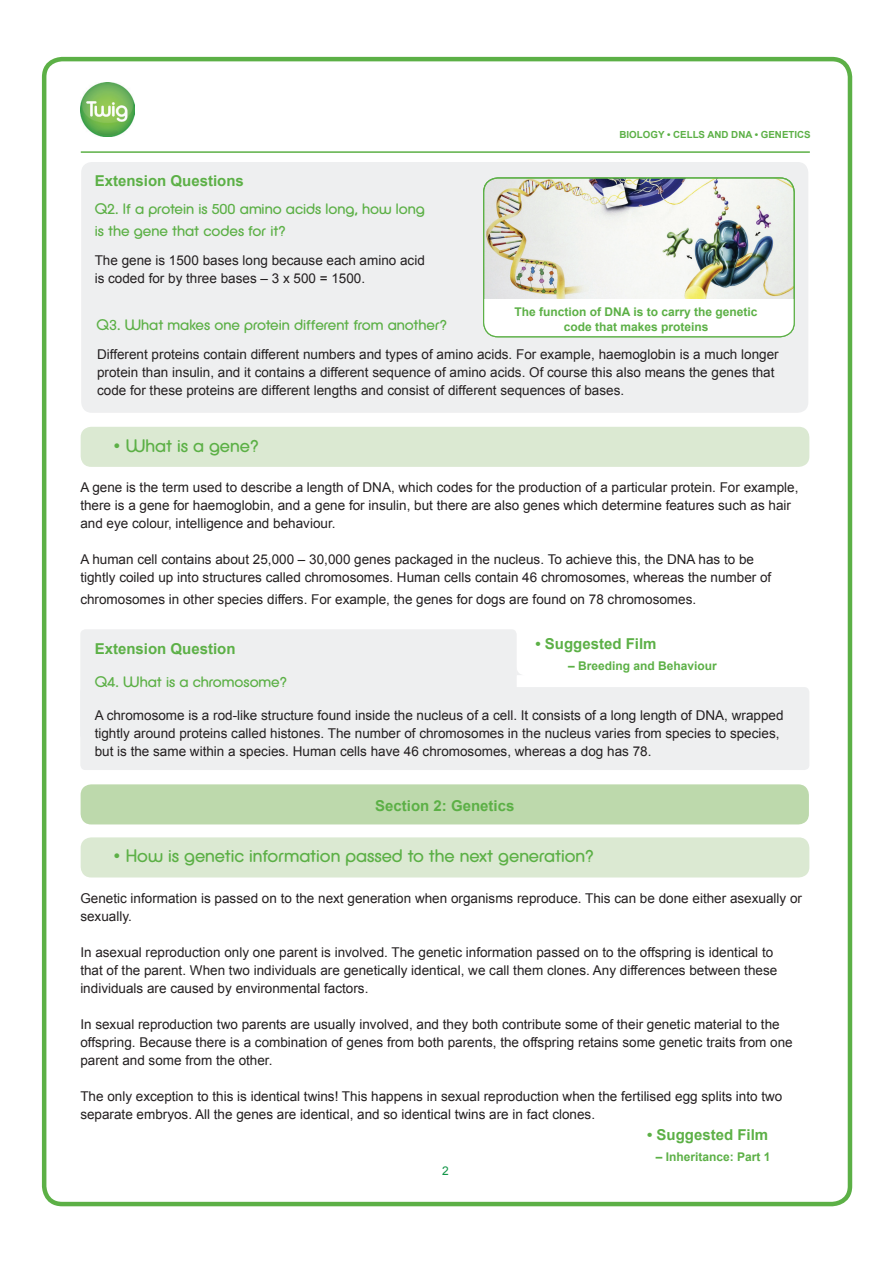
<style>
.page{position:relative;width:893px;height:1263px;background:#fff}
.page>*{position:absolute;margin:0;border:0;box-sizing:border-box;transform-origin:0 0}
.t1{font:18px "Defused";color:#5cb046}
.t2{font:15px/21.6px "Defused";color:#5cb046}
.t3{font:700 15px "Arial";color:#5cb046}
.t4{font:13.5px/18px "Arial";color:#231f20}
.t5{font:700 12px/14.4px "Arial";color:#5cb046;text-align:center}
.t6{font:12px "Arial";color:#119547}
.t7{font:700 9.75px "Arial";color:#5cb046}
</style>
<div class="page">
<div style="left:42px;top:57px;width:810px;height:1149px;border:4px solid #5cb046;border-radius:18px"></div>
<hr style="left:81px;top:151px;width:729px;height:2px;background:#5cb046">
<div style="left:81px;top:162px;width:727px;height:251px;background:#eeeff0;border-radius:11px"></div>
<div style="left:80px;top:629px;width:437px;height:111px;background:#eeeff0;border-radius:5px"></div>
<div style="left:81px;top:837px;width:728px;height:40px;background:#dbe9d2;border-radius:11px"></div>
<div style="left:81px;top:427px;width:728px;height:40px;background:#dbe9d2;border-radius:11px"></div>
<div style="left:80px;top:687px;width:729px;height:83px;background:#eeeff0;border-radius:5px"></div>
<div style="left:81px;top:784px;width:728px;height:40px;background:#bdd9ac;border-radius:11px"></div>
<img style="left:484px;top:179px;width:309px;height:120px">
<div style="left:484px;top:299px;width:310px;height:38px;background:#fff"></div>
<div style="left:483px;top:177px;width:312px;height:160px;border:1px solid #5cb046;border-radius:14px"></div>
<img style="left:81px;top:83px;width:54px;height:54px">
<p class="t7" style="left:619px;top:128px;width:193px">BIOLOGY • CELLS AND DNA • GENETICS</p>
<p class="t3" style="left:95px;top:171px;width:151px">Extension Questions</p>
<p class="t2" style="left:95px;top:198px;width:332px">Q2. If a protein is 500 amino acids long, how long is the gene that codes for it?</p>
<p class="t4" style="left:95px;top:251px;width:332px">The gene is 1500 bases long because each amino acid is coded for by three bases – 3 x 500 = 1500.</p>
<p class="t2" style="left:97px;top:314px;width:352px">Q3. What makes one protein different from another?</p>
<p class="t4" style="left:97px;top:346px;width:683px">Different proteins contain different numbers and types of amino acids. For example, haemoglobin is a much longer protein than insulin, and it contains a different sequence of amino acids. Of course this also means the genes that code for these proteins are different lengths and consist of different sequences of bases.</p>
<p class="t5" style="left:515px;top:305px;width:244px">The function of DNA is to carry the genetic code that makes proteins</p>
<h1 class="t1" style="left:113px;top:435px;width:147px">• What is a gene?</h1>
<p class="t4" style="left:80px;top:479px;width:720px">A gene is the term used to describe a length of DNA, which codes for the production of a particular protein. For example, there is a gene for haemoglobin, and a gene for insulin, but there are also genes which determine features such as hair and eye colour, intelligence and behaviour.</p>
<p class="t4" style="left:80px;top:551px;width:693px">A human cell contains about 25,000 – 30,000 genes packaged in the nucleus. To achieve this, the DNA has to be tightly coiled up into structures called chromosomes. Human cells contain 46 chromosomes, whereas the number of</p>
<p class="t4" style="left:80px;top:590px;width:617px">chromosomes in other species differs. For example, the genes for dogs are found on 78 chromosomes.</p>
<p class="t3" style="left:95px;top:639px;width:142px">Extension Question</p>
<p class="t2" style="left:95px;top:671px;width:194px">Q4. What is a chromosome?</p>
<p class="t4" style="left:95px;top:706px;width:690px">A chromosome is a rod-like structure found inside the nucleus of a cell. It consists of a long length of DNA, wrapped tightly around proteins called histones. The number of chromosomes in the nucleus varies from species to species, but is the same within a species. Human cells have 46 chromosomes, whereas a dog has 78.</p>
<p class="t3" style="left:535px;top:634px;width:123px">• Suggested Film</p>
<p class="t5" style="left:568px;top:659px;width:150px">– Breeding and Behaviour</p>
<p class="t3" style="left:375px;top:796px;width:141px">Section 2: Genetics</p>
<h1 class="t1" style="left:113px;top:845px;width:482px">• How is genetic information passed to the next generation?</h1>
<p class="t4" style="left:80px;top:889px;width:723px">Genetic information is passed on to the next generation when organisms reproduce. This can be done either asexually or sexually.</p>
<p class="t4" style="left:80px;top:943px;width:698px">In asexual reproduction only one parent is involved. The genetic information passed on to the offspring is identical to that of the parent. When two individuals are genetically identical, we call them clones. Any differences between these individuals are caused by environmental factors.</p>
<p class="t4" style="left:80px;top:1015px;width:714px">In sexual reproduction two parents are usually involved, and they both contribute some of their genetic material to the offspring. Because there is a combination of genes from both parents, the offspring retains some genetic traits from one parent and some from the other.</p>
<p class="t4" style="left:80px;top:1087px;width:704px">The only exception to this is identical twins! This happens in sexual reproduction when the fertilised egg splits into two separate embryos. All the genes are identical, and so identical twins are in fact clones.</p>
<p class="t6" style="left:442px;top:1163px;width:8px">2</p>
<p class="t3" style="left:647px;top:1124px;width:123px">• Suggested Film</p>
<p class="t5" style="left:656px;top:1149px;width:116px">– Inheritance: Part 1</p>
</div>
